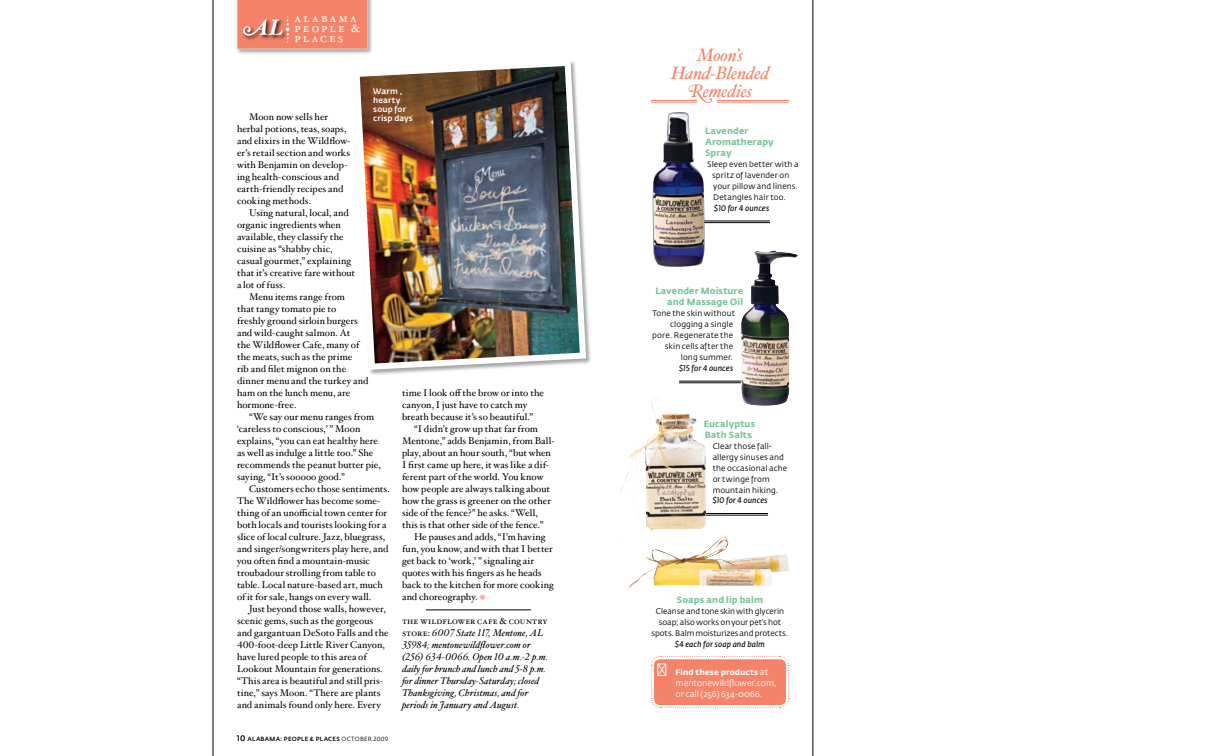
<style>
.page{position:relative;width:1206px;height:756px;background:#fff}
.page>*{position:absolute;margin:0;border:0;box-sizing:border-box;transform-origin:0 0}
.t1{font:italic 18px/18px "Hoefler Txt";letter-spacing:-.015em;color:#f58369;text-align:center}
.t2{font:13px/10px "Hoefler Txt";letter-spacing:.17em;color:#fff}
.t3{font:9.8px/12px "Hoefler Txt";letter-spacing:.015em;color:#000}
.t4{font:italic 9.8px/12px "Hoefler Txt";letter-spacing:.005em;color:#000}
.t5{font:9.8px/12px "Hoefler Txt";letter-spacing:.045em;color:#000}
.t6{font:700 9px/11px "Fedra Sans Pro";letter-spacing:.01em;color:#76c698}
.t7{font:8.5px/11px "Fedra Sans Pro";color:#fff}
.t8{font:8px/11px "Fedra Sans Pro";letter-spacing:.005em;color:#000}
.t9{font:8px/11px "Fedra Sans Pro";letter-spacing:-.015em;color:#000;text-align:center}
.t10{font:italic 600 8px "Fedra Sans Pro";letter-spacing:.005em;color:#000}
.t11{font:500 8px/9px "Fedra Sans Pro";color:#fff}
.t12{font:700 8px "Fedra Sans Pro";letter-spacing:.015em;color:#fff}
.t13{font:500 6px "Fedra Sans Pro";letter-spacing:.05em;color:#000}
.s1{font-size:12px}
.s2{color:#f58369}
.s3{font-style:normal}
.s4{font-size:8px}
.s5{font-weight:400}
.s6{font-weight:400;font-size:8.5px}
</style>
<div class="page">
<hr style="left:426px;top:610px;width:105px;height:1px;background:#000">
<div style="left:235px;top:0;width:139px;height:55px;background:#000;opacity:.36"></div>
<svg style="left:237px;top:0;width:131px;height:49px;background:#f0866d"></svg>
<img style="left:752px;top:554px;width:37px;height:19px">
<img style="left:628px;top:537px;width:124px;height:51px">
<img style="left:699px;top:569px;width:73px;height:17px">
<hr style="left:680px;top:222px;width:90px;height:1px;background:#000">
<hr style="left:680px;top:221px;width:90px;height:1px;background:#000">
<hr style="left:679px;top:383px;width:87px;height:1px;background:#000">
<hr style="left:679px;top:381px;width:87px;height:1px;background:#000">
<hr style="left:685px;top:515px;width:83px;height:1px;background:#000">
<hr style="left:685px;top:513px;width:83px;height:1px;background:#000">
<hr style="left:651px;top:100px;width:46px;height:1px;background:#f58369">
<hr style="left:651px;top:102px;width:46px;height:1px;background:#f58369">
<hr style="left:717px;top:100px;width:72px;height:1px;background:#f58369">
<hr style="left:717px;top:102px;width:72px;height:1px;background:#f58369">
<hr style="left:213px;top:0;width:1px;height:756px;background:#000">
<hr style="left:813px;top:0;width:1px;height:756px;background:#000">
<img style="left:359px;top:61px;width:230px;height:312px">
<img style="left:653px;top:112px;width:52px;height:155px">
<img style="left:740px;top:250px;width:58px;height:156px">
<img style="left:619px;top:397px;width:87px;height:149px">
<svg style="left:651px;top:656px;width:139px;height:52px;background:#f6957f"></svg>
<h2 class="t2" style="left:295px;top:12px;width:67px">alabama people <span class="s1">&amp; </span>places</h2>
<p class="t11" style="left:373px;top:86px;width:41px">Warm , hearty soup for crisp days</p>
<p class="t3" style="left:237px;top:110px;width:115px;text-indent:12px">Moon now sells her herbal potions, teas, soaps, and elixirs in the Wildflow&shy;er’s retail section and works with Benjamin on develop&shy;ing health-conscious and earth-friendly recipes and cooking methods.</p>
<p class="t3" style="left:237px;top:206px;width:120px;text-indent:12px">Using natural, local, and organic ingredients when available, they classify the cuisine as “shabby chic, casual gourmet,” explaining that it’s creative fare without a lot of fuss.</p>
<p class="t5" style="left:237px;top:290px;width:133px;text-indent:12px">Menu items range from<br>that tangy tomato pie to<br>freshly ground sirloin burgers and wild-caught salmon. At<br>the Wildflower Cafe, many of the meats, such as the prime<br>rib and filet mignon on the dinner menu and the turkey and ham on the lunch menu, are hormone-free.</p>
<p class="t3" style="left:237px;top:410px;width:145px;text-indent:12px">“We say our menu ranges from ‘careless to conscious,’ ” Moon explains, “you can eat healthy here as well as indulge a little too.” She recommends the peanut butter pie, saying, “It’s sooooo good.”</p>
<p class="t3" style="left:237px;top:482px;width:154px;text-indent:12px">Customers echo those sentiments.<br>The Wildflower has become some&shy;thing of an unofficial town center for both locals and tourists looking for a slice of local culture. Jazz, bluegrass, and singer/songwriters play here, and you often find a mountain-music troubadour strolling from table to table. Local nature-based art, much of it for sale, hangs on every wall.</p>
<p class="t3" style="left:237px;top:602px;width:153px;text-indent:12px">Just beyond those walls, however, scenic gems, such as the gorgeous and gargantuan DeSoto Falls and the 400-foot-deep Little River Canyon, have lured people to this area of Lookout Mountain for generations. “This area is beautiful and still pris&shy;tine,” says Moon. “There are plants and animals found only here. Every</p>
<p class="t3" style="left:402px;top:386px;width:144px">time I look off the brow or into the canyon, I just have to catch my breath because it’s so beautiful.”</p>
<p class="t3" style="left:402px;top:422px;width:154px;text-indent:12px">“I didn’t grow up that far from Mentone,” adds Benjamin, from Ball&shy;play, about an hour south, “but when I first came up here, it was like a dif&shy;ferent part of the world. You know how people are always talking about how the grass is greener on the other side of the fence?” he asks. “Well, this is that other side of the fence.”</p>
<p class="t3" style="left:402px;top:530px;width:153px;text-indent:12px">He pauses and adds, “I’m having fun, you know, and with that I better get back to ‘work,’ ” signaling air quotes with his fingers as he heads back to the kitchen for more cooking and choreography. <span class="s2">❋</span></p>
<p class="t4" style="left:402px;top:615px;width:148px"><span class="s3">the wildflower cafe &amp; country store:</span> 6007 State 117, Mentone, AL 35984; mentonewildflower.com or (256) 634-0066. Open 10 a.m.-2 p.m. daily for brunch and lunch and 5-8 p.m. for dinner Thursday-Saturday; closed Thanksgiving, Christmas, and for periods in January and August.</p>
<p class="t13" style="left:237px;top:735px;width:153px"><span class="s4">10</span> alabama: people &amp; places <span class="s5">octob er 2009</span></p>
<h1 class="t1" style="left:671px;top:46px;width:99px">Moon’s<br>Hand-Blended<br>Remedies</h1>
<p class="t6" style="left:705px;top:125px;width:70px">Lavender<br>Aromatherapy<br>Spray</p>
<p class="t8" style="left:712px;top:158px;width:88px;text-indent:-5px">Sleep even better with a spritz of lavender on your pillow and linens.<br>Detangles hair too.</p>
<p class="t10" style="left:714px;top:203px;width:57px">$10 for 4 ounces</p>
<p class="t6" style="left:655px;top:286px;width:89px;text-align:right">Lavender Moisture and Massage Oil</p>
<p class="t8" style="left:652px;top:308px;width:84px;text-align:right">Tone the skin without clogging a single pore. Regenerate the skin cells after the long summer.</p>
<p class="t10" style="left:679px;top:363px;width:56px">$15 for 4 ounces</p>
<p class="t6" style="left:704px;top:418px;width:53px">Eucalyptus<br>Bath Salts</p>
<p class="t8" style="left:713px;top:441px;width:76px">Clear those fall&shy;allergy sinuses and the occasional ache or twinge from mountain hiking.</p>
<p class="t10" style="left:713px;top:496px;width:57px">$10 for 4 ounces</p>
<p class="t6" style="left:677px;top:594px;width:88px">Soaps and lip balm</p>
<p class="t9" style="left:652px;top:606px;width:138px">Cleanse and tone skin with glycerin soap; also works on your pet’s hot spots. Balm moisturizes and protects.</p>
<p class="t10" style="left:675px;top:639px;width:91px">$4 each for soap and balm</p>
<p class="t12" style="left:676px;top:667px;width:94px">Find these products <span class="s6">at</span></p>
<p class="t7" style="left:676px;top:677px;width:103px">mentonewildflower.com, or call (256) 634-0066.</p>
</div>
